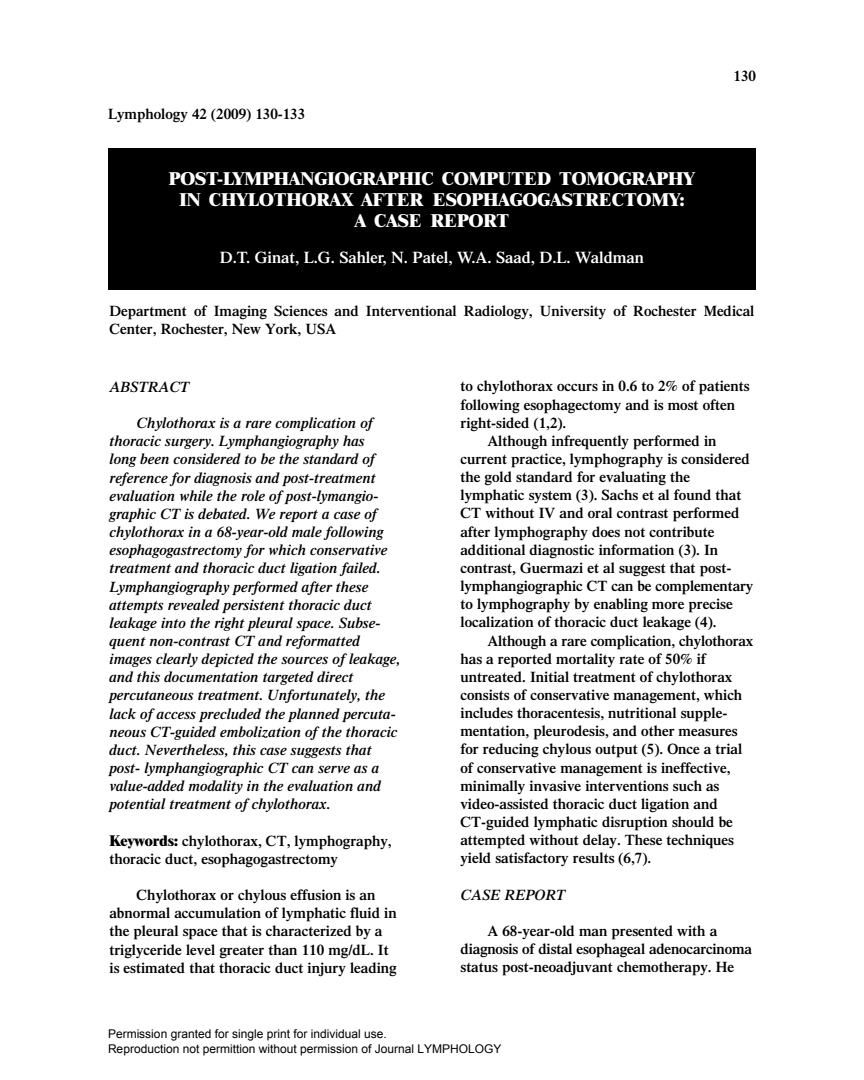
<style>
.page{position:relative;width:864px;height:1080px;background:#fff}
.page>*{position:absolute;margin:0;border:0;box-sizing:border-box;transform-origin:0 0}
.t1{font:800 18px/21px "Times";color:#fff;text-align:center}
.t2{font:600 16.5px "Times";color:#fff}
.t3{font:600 15px/18.1px "Times";color:#000}
.t4{font:italic 600 15px/18.1px "Times";color:#000}
.t5{font:12px/14.4px "Arial";color:#000}
.s1{font-weight:800}
</style>
<div class="page">
<div style="left:108px;top:148px;width:648px;height:142px;background:#000"></div>
<p class="t3" style="left:108px;top:106px;width:199px">Lymphology 42 (2009) 130-133</p>
<p class="t3" style="left:734px;top:68px;width:24px">130</p>
<p class="t1" style="left:169px;top:169px;width:528px">POST-LYMPHANGIOGRAPHIC COMPUTED TOMOGRAPHY<br>IN CHYLOTHORAX AFTER ESOPHAGOGASTRECTOMY:<br>A CASE REPORT</p>
<p class="t2" style="left:220px;top:251px;width:426px">D.T. Ginat, L.G. Sahler, N. Patel, W.A. Saad, D.L. Waldman</p>
<p class="t3" style="left:110px;top:303px;width:646px">Department of Imaging Sciences and Interventional Radiology, University of Rochester Medical<br>Center, Rochester, New York, USA</p>
<p class="t4" style="left:110px;top:379px;width:81px">ABSTRACT</p>
<p class="t4" style="left:110px;top:415px;width:292px;text-indent:27px">Chylothorax is a rare complication of thoracic surgery. Lymphangiography has<br>long been considered to be the standard of reference for diagnosis and post-treatment evaluation while the role of post-lymangio&shy;graphic CT is debated. We report a case of chylothorax in a 68-year-old male following esophagogastrectomy for which conservative treatment and thoracic duct ligation failed.<br>Lymphangiography performed after these attempts revealed persistent thoracic duct leakage into the right pleural space. Subse&shy;quent non-contrast CT and reformatted images clearly depicted the sources of leakage, and this documentation targeted direct percutaneous treatment. Unfortunately, the lack of access precluded the planned percuta&shy;neous CT-guided embolization of the thoracic duct. Nevertheless, this case suggests that post- lymphangiographic CT can serve as a value-added modality in the evaluation and potential treatment of chylothorax.</p>
<p class="t3" style="left:110px;top:833px;width:284px"><span class="s1">Keywords:</span> chylothorax, CT, lymphography, thoracic duct, esophagogastrectomy</p>
<p class="t3" style="left:110px;top:887px;width:289px;text-indent:27px">Chylothorax or chylous effusion is an abnormal accumulation of lymphatic fluid in the pleural space that is characterized by a triglyceride level greater than 110 mg/dL. It is estimated that thoracic duct injury leading</p>
<p class="t3" style="left:460px;top:379px;width:291px">to chylothorax occurs in 0.6 to 2% of patients</p>
<p class="t3" style="left:460px;top:397px;width:276px">following esophagectomy and is most often</p>
<p class="t3" style="left:460px;top:415px;width:107px">right-sided (1,2).</p>
<p class="t3" style="left:488px;top:433px;width:231px">Although infrequently performed in</p>
<p class="t3" style="left:460px;top:451px;width:291px">current practice, lymphography is considered</p>
<p class="t3" style="left:460px;top:469px;width:231px">the gold standard for evaluating the</p>
<p class="t3" style="left:460px;top:488px;width:282px">lymphatic system (3). Sachs et al found that</p>
<p class="t3" style="left:460px;top:506px;width:280px">CT without IV and oral contrast performed</p>
<p class="t3" style="left:460px;top:524px;width:255px">after lymphography does not contribute</p>
<p class="t3" style="left:460px;top:542px;width:259px">additional diagnostic information (3). In</p>
<p class="t3" style="left:460px;top:560px;width:272px">contrast, Guermazi et al suggest that post-</p>
<p class="t3" style="left:460px;top:578px;width:294px">lymphangiographic CT can be complementary</p>
<p class="t3" style="left:460px;top:596px;width:274px">to lymphography by enabling more precise</p>
<p class="t3" style="left:460px;top:615px;width:257px">localization of thoracic duct leakage (4).</p>
<p class="t3" style="left:488px;top:633px;width:267px">Although a rare complication, chylothorax</p>
<p class="t3" style="left:460px;top:651px;width:247px">has a reported mortality rate of 50% if</p>
<p class="t3" style="left:460px;top:669px;width:273px">untreated. Initial treatment of chylothorax</p>
<p class="t3" style="left:460px;top:687px;width:283px">consists of conservative management, which</p>
<p class="t3" style="left:460px;top:705px;width:268px">includes thoracentesis, nutritional supple-</p>
<p class="t3" style="left:460px;top:724px;width:279px">mentation, pleurodesis, and other measures</p>
<p class="t3" style="left:460px;top:742px;width:283px">for reducing chylous output (5). Once a trial</p>
<p class="t3" style="left:460px;top:760px;width:272px">of conservative management is ineffective,</p>
<p class="t3" style="left:460px;top:778px;width:260px">minimally invasive interventions such as</p>
<p class="t3" style="left:460px;top:796px;width:259px">video-assisted thoracic duct ligation and</p>
<p class="t3" style="left:460px;top:814px;width:274px">CT-guided lymphatic disruption should be</p>
<p class="t3" style="left:460px;top:832px;width:275px">attempted without delay. These techniques</p>
<p class="t3" style="left:460px;top:851px;width:192px">yield satisfactory results (6,7).</p>
<p class="t4" style="left:460px;top:887px;width:106px">CASE REPORT</p>
<p class="t3" style="left:460px;top:923px;width:293px;text-indent:27px">A 68-year-old man presented with a diagnosis of distal esophageal adenocarcinoma status post-neoadjuvant chemotherapy. He</p>
<p class="t5" style="left:108px;top:1027px;width:395px">Permission granted for single print for individual use.<br>Reproduction not permittion without permission of Journal LYMPHOLOGY</p>
</div>
